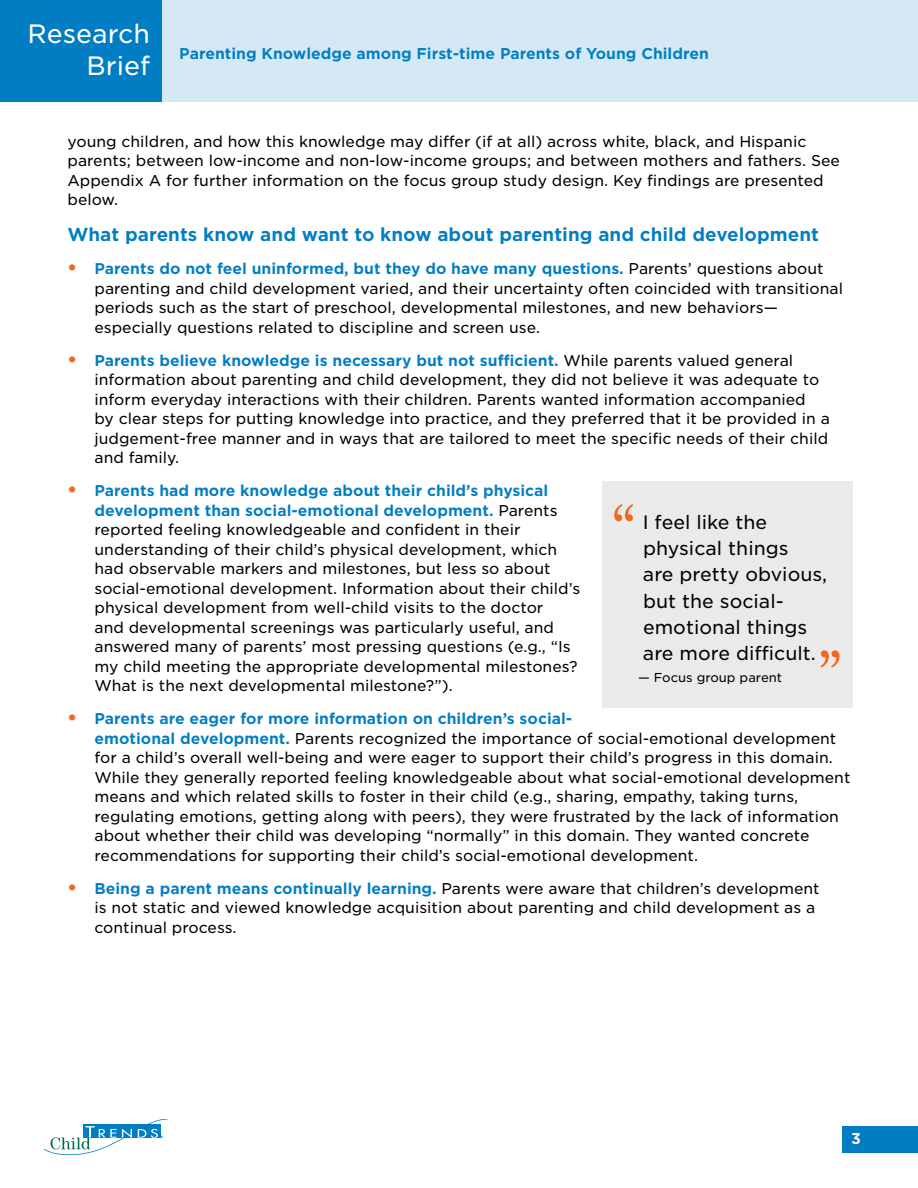
<style>
.page{position:relative;width:918px;height:1188px;background:#fff}
.page>*{position:absolute;margin:0;border:0;box-sizing:border-box;transform-origin:0 0}
.t1{font:59.55px "Hoefler Text";color:#f26722}
.t2{font:25.5px/31.5px "Gotham S Sm";color:#fff;text-align:right}
.t3{font:18.6px/26.1px "Gotham S Sm";color:#000}
.t4{font:700 18px "Gotham S Sm";color:#007dc3}
.t5{font:15px/19.5px "Gotham S Sm";color:#000}
.t6{font:700 15px "Gotham S Sm";color:#007dc3}
.t7{font:700 15px "Gotham S Sm";color:#fff}
.t8{font:12.45px "Gotham S Sm";color:#000}
.s1{font-weight:900;font-size:18px;color:#f26722}
.s2{font-weight:700;color:#007dc3}
</style>
<div class="page">
<svg style="left:44px;top:1119px;width:123px;height:36px"></svg>
<div style="left:842px;top:1126px;width:76px;height:27px;background:#007dc3"></div>
<div style="left:0;top:0;width:918px;height:102px;background:#d4e9f4"></div>
<div style="left:0;top:0;width:162px;height:102px;background:#007dc3"></div>
<div style="left:602px;top:481px;width:250px;height:226px;background:#eaeaea"></div>
<h2 class="t2" style="left:28px;top:18px;width:124px">Research<br>Brief</h2>
<p class="t6" style="left:179px;top:43px;width:531px">Parenting Knowledge among First-time Parents of Young Children</p>
<p class="t5" style="left:68px;top:131px;width:774px">young children, and how this knowledge may differ (if at all) across white, black, and Hispanic parents; between low-income and non-low-income groups; and between mothers and fathers. See Appendix A for further information on the focus group study design. Key findings are presented below.</p>
<p class="t4" style="left:68px;top:222px;width:753px">What parents know and want to know about parenting and child development</p>
<p class="t5" style="left:94px;top:259px;width:750px;text-indent:-27px"><span class="s1">•</span> <span class="s2">Parents do not feel uninformed, but they do have many questions.</span> Parents’ questions about parenting and child development varied, and their uncertainty often coincided with transitional periods such as the start of preschool, developmental milestones, and new behaviors— especially questions related to discipline and screen use.</p>
<p class="t5" style="left:94px;top:350px;width:737px;text-indent:-27px"><span class="s1">•</span> <span class="s2">Parents believe knowledge is necessary but not sufficient.</span> While parents valued general information about parenting and child development, they did not believe it was adequate to inform everyday interactions with their children. Parents wanted information accompanied<br>by clear steps for putting knowledge into practice, and they preferred that it be provided in a judgement-free manner and in ways that are tailored to meet the specific needs of their child and family.</p>
<p class="t5" style="left:94px;top:481px;width:487px;text-indent:-27px"><span class="s1">•</span> <span class="s2">Parents had more knowledge about their child’s physical development than social-emotional development.</span> Parents reported feeling knowledgeable and confident in their understanding of their child’s physical development, which had observable markers and milestones, but less so about social-emotional development. Information about their child’s physical development from well-child visits to the doctor<br>and developmental screenings was particularly useful, and answered many of parents’ most pressing questions (e.g., “Is my child meeting the appropriate developmental milestones?<br>What is the next developmental milestone?”).</p>
<p class="t5" style="left:94px;top:709px;width:758px;text-indent:-27px"><span class="s1">•</span> <span class="s2">Parents are eager for more information on children’s social-<br>emotional development.</span> Parents recognized the importance of social-emotional development for a child’s overall well-being and were eager to support their child’s progress in this domain.<br>While they generally reported feeling knowledgeable about what social-emotional development means and which related skills to foster in their child (e.g., sharing, empathy, taking turns, regulating emotions, getting along with peers), they were frustrated by the lack of information about whether their child was developing “normally” in this domain. They wanted concrete recommendations for supporting their child’s social-emotional development.</p>
<p class="t5" style="left:94px;top:878px;width:727px;text-indent:-27px"><span class="s1">•</span> <span class="s2">Being a parent means continually learning.</span> Parents were aware that children’s development is not static and viewed knowledge acquisition about parenting and child development as a continual process.</p>
<h1 class="t1" style="left:613px;top:491px;width:25px">“</h1>
<p class="t3" style="left:643px;top:509px;width:186px">I feel like the physical things<br>are pretty obvious, but the social&shy;emotional things are more difficult.</p>
<p class="t8" style="left:638px;top:669px;width:145px">— Focus group parent</p>
<h1 class="t1" style="left:841px;top:680px;width:25px;rotate:-180deg">“</h1>
<p class="t7" style="left:851px;top:1129px;width:11px">3</p>
</div>
